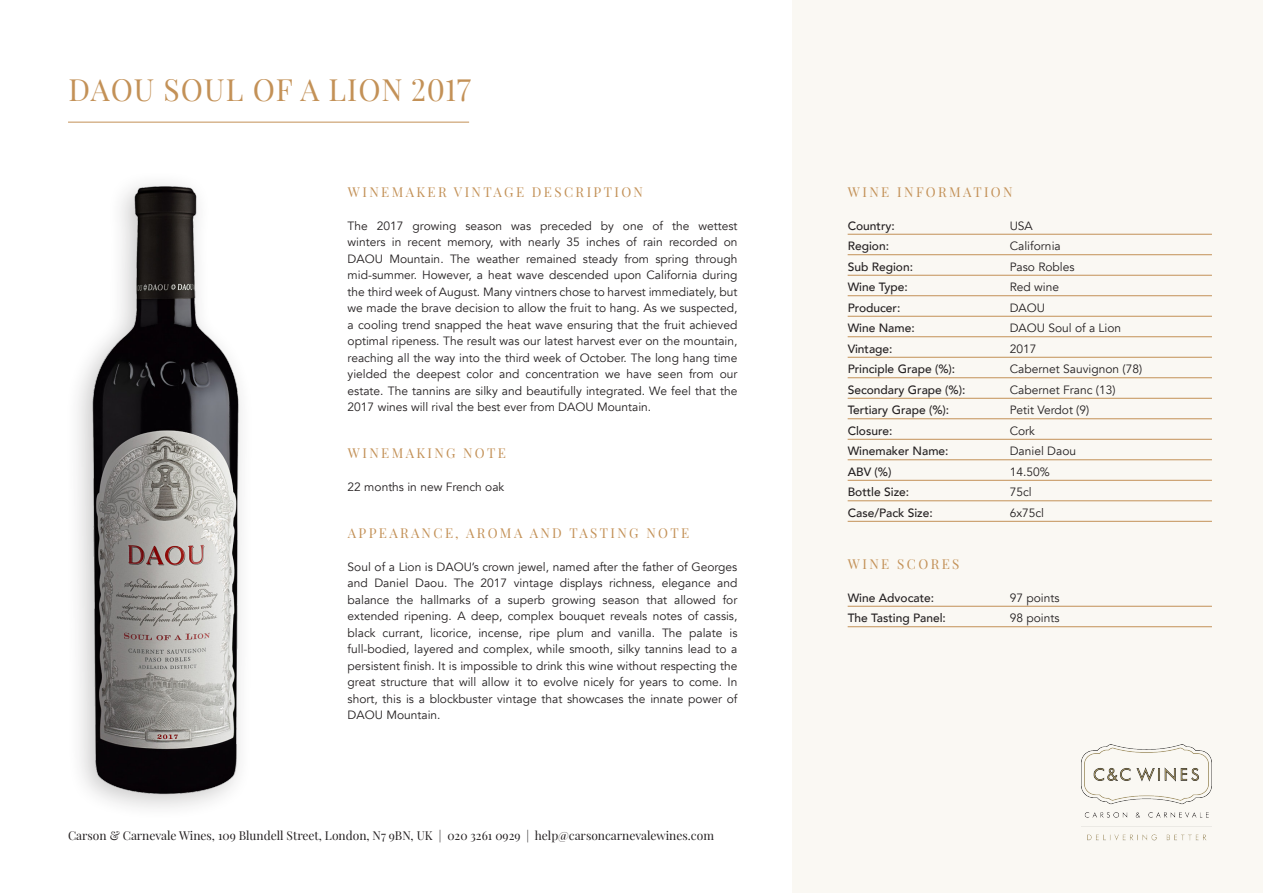
<style>
.page{position:relative;width:1263px;height:893px;background:#fff}
.page>*{position:absolute;margin:0;border:0;box-sizing:border-box;transform-origin:0 0}
.t1{font:30px "Playfair Display";letter-spacing:.03em;color:#c39157}
.t2{font:13.35px "Playfair Display";letter-spacing:.18em;color:#c39157}
.t3{font:12px/16.5px "Avenir";color:#231f20;text-align:justify}
.t4{font:500 12px "Avenir";color:#231f20}
.t5{font:12px "Playfair Display";color:#231f20}
</style>
<div class="page">
<div style="left:792px;top:0;width:471px;height:893px;background:#faf8f3"></div>
<img style="left:1081px;top:744px;width:131px;height:97px">
<hr style="left:68px;top:122px;width:401px;height:1px;background:#c39157">
<div style="left:64px;top:170px;width:191px;height:651px;background:#231f20;opacity:.25"></div>
<img style="left:64px;top:182px;width:191px;height:616px">
<hr style="left:848px;top:234px;width:364px;height:1px;background:#c39157">
<hr style="left:848px;top:316px;width:364px;height:1px;background:#c39157">
<hr style="left:848px;top:459px;width:364px;height:1px;background:#c39157">
<hr style="left:848px;top:275px;width:364px;height:1px;background:#c39157">
<hr style="left:848px;top:377px;width:364px;height:1px;background:#c39157">
<hr style="left:848px;top:398px;width:364px;height:1px;background:#c39157">
<hr style="left:848px;top:418px;width:364px;height:1px;background:#c39157">
<hr style="left:848px;top:439px;width:364px;height:1px;background:#c39157">
<hr style="left:848px;top:501px;width:364px;height:1px;background:#c39157">
<hr style="left:848px;top:254px;width:364px;height:1px;background:#c39157">
<hr style="left:848px;top:336px;width:364px;height:1px;background:#c39157">
<hr style="left:848px;top:357px;width:364px;height:1px;background:#c39157">
<hr style="left:848px;top:480px;width:364px;height:1px;background:#c39157">
<hr style="left:848px;top:295px;width:364px;height:1px;background:#c39157">
<hr style="left:848px;top:521px;width:364px;height:1px;background:#c39157">
<hr style="left:848px;top:606px;width:364px;height:1px;background:#c39157">
<hr style="left:848px;top:626px;width:364px;height:1px;background:#c39157">
<p class="t1" style="left:69px;top:66px;width:404px">DAOU SOUL OF A LION 2017</p>
<p class="t2" style="left:348px;top:181px;width:297px">WINEMAKER VINTAGE DESCRIPTION</p>
<p class="t3" style="left:348px;top:218px;width:391px">The 2017 growing season was preceded by one of the wettest winters in recent memory, with nearly 35 inches of rain recorded on DAOU Mountain. The weather remained steady from spring through mid-summer. However, a heat wave descended upon California during the third week of August. Many vintners chose to harvest immediately, but we made the brave decision to allow the fruit to hang. As we suspected, a cooling trend snapped the heat wave ensuring that the fruit achieved optimal ripeness. The result was our latest harvest ever on the mountain, reaching all the way into the third week of October. The long hang time yielded the deepest color and concentration we have seen from our estate. The tannins are silky and beautifully integrated. We feel that the 2017 wines will rival the best ever from DAOU Mountain.</p>
<p class="t2" style="left:348px;top:443px;width:160px">WINEMAKING NOTE</p>
<p class="t3" style="left:348px;top:479px;width:158px">22 months in new French oak</p>
<p class="t2" style="left:348px;top:522px;width:343px">APPEARANCE, AROMA AND TASTING NOTE</p>
<p class="t2" style="left:848px;top:181px;width:166px">WINE INFORMATION</p>
<p class="t4" style="left:848px;top:215px;width:49px">Country:</p>
<p class="t3" style="left:1010px;top:218px;width:25px">USA</p>
<p class="t4" style="left:848px;top:236px;width:43px">Region:</p>
<p class="t3" style="left:1010px;top:238px;width:53px">California</p>
<p class="t4" style="left:848px;top:256px;width:67px">Sub Region:</p>
<p class="t3" style="left:1010px;top:259px;width:66px">Paso Robles</p>
<p class="t4" style="left:848px;top:277px;width:61px">Wine Type:</p>
<p class="t3" style="left:1010px;top:279px;width:51px">Red wine</p>
<p class="t4" style="left:848px;top:297px;width:54px">Producer:</p>
<p class="t3" style="left:1010px;top:300px;width:37px">DAOU</p>
<p class="t4" style="left:848px;top:318px;width:69px">Wine Name:</p>
<p class="t3" style="left:1010px;top:320px;width:113px">DAOU Soul of a Lion</p>
<p class="t4" style="left:848px;top:338px;width:46px">Vintage:</p>
<p class="t3" style="left:1010px;top:341px;width:28px">2017</p>
<p class="t4" style="left:848px;top:359px;width:109px">Principle Grape (%):</p>
<p class="t3" style="left:1010px;top:361px;width:134px">Cabernet Sauvignon (78)</p>
<p class="t4" style="left:848px;top:379px;width:119px">Secondary Grape (%):</p>
<p class="t3" style="left:1010px;top:382px;width:107px">Cabernet Franc (13)</p>
<p class="t4" style="left:848px;top:400px;width:103px">Tertiary Grape (%):</p>
<p class="t3" style="left:1010px;top:402px;width:81px">Petit Verdot (9)</p>
<p class="t4" style="left:848px;top:420px;width:46px">Closure:</p>
<p class="t3" style="left:1010px;top:423px;width:27px">Cork</p>
<p class="t4" style="left:848px;top:441px;width:102px">Winemaker Name:</p>
<p class="t3" style="left:1010px;top:443px;width:68px">Daniel Daou</p>
<p class="t4" style="left:848px;top:461px;width:45px">ABV (%)</p>
<p class="t3" style="left:1010px;top:464px;width:42px">14.50%</p>
<p class="t4" style="left:848px;top:482px;width:63px">Bottle Size:</p>
<p class="t3" style="left:1010px;top:484px;width:24px">75cl</p>
<p class="t4" style="left:848px;top:502px;width:87px">Case/Pack Size:</p>
<p class="t3" style="left:1010px;top:505px;width:36px">6x75cl</p>
<p class="t3" style="left:348px;top:558px;width:391px">Soul of a Lion is DAOU’s crown jewel, named after the father of Georges and Daniel Daou. The 2017 vintage displays richness, elegance and balance the hallmarks of a superb growing season that allowed for extended ripening. A deep, complex bouquet reveals notes of cassis, black currant, licorice, incense, ripe plum and vanilla. The palate is full-bodied, layered and complex, while smooth, silky tannins lead to a persistent finish. It is impossible to drink this wine without respecting the great structure that will allow it to evolve nicely for years to come. In short, this is a blockbuster vintage that showcases the innate power of DAOU Mountain.</p>
<p class="t2" style="left:848px;top:553px;width:113px">WINE SCORES</p>
<p class="t4" style="left:848px;top:587px;width:88px">Wine Advocate:</p>
<p class="t3" style="left:1010px;top:590px;width:51px">97 points</p>
<p class="t4" style="left:848px;top:608px;width:100px">The Tasting Panel:</p>
<p class="t3" style="left:1010px;top:610px;width:51px">98 points</p>
<p class="t5" style="left:68px;top:826px;width:647px">Carson &amp; Carnevale Wines, 109 Blundell Street, London, N7 9BN, UK | 020 3261 0929 | help@carsoncarnevalewines.com</p>
</div>
